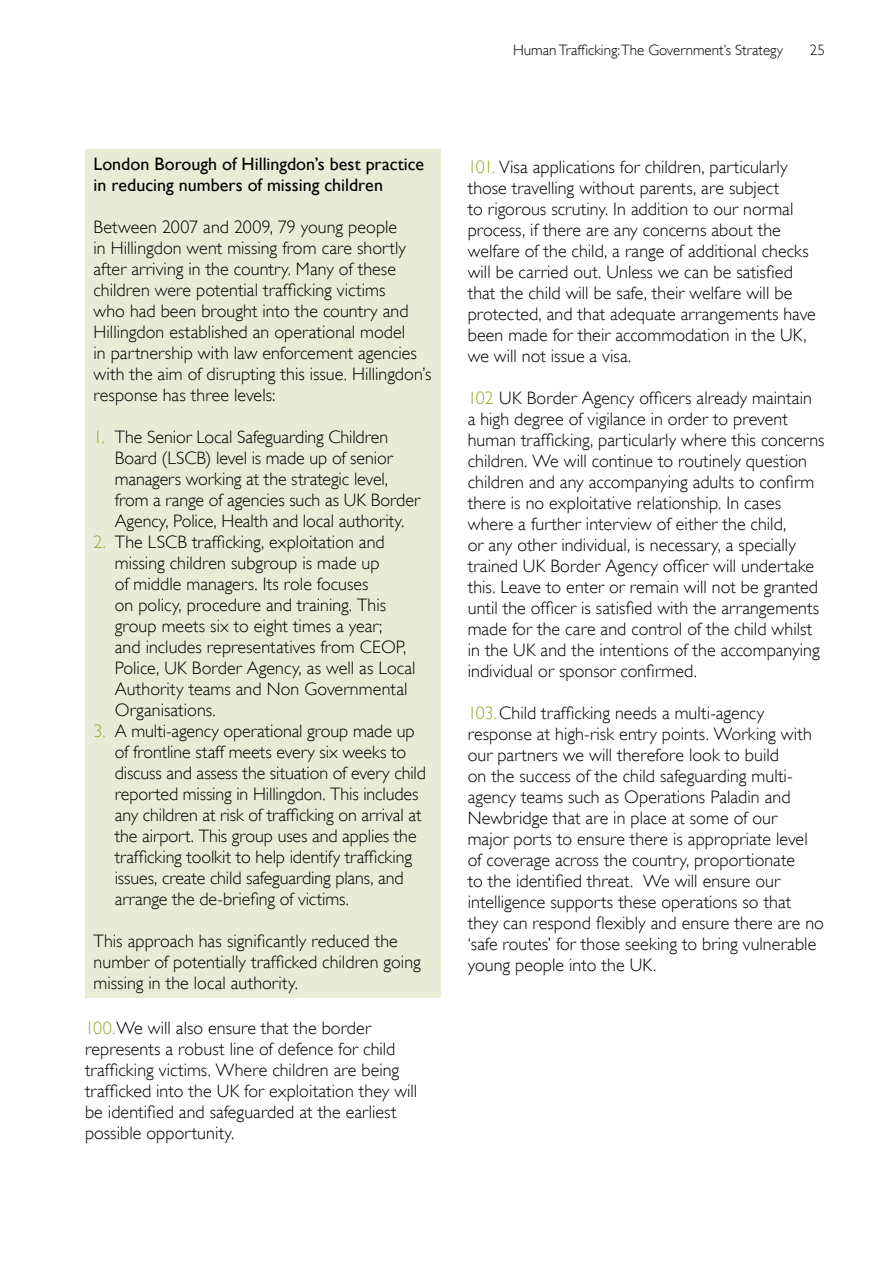
<style>
.page{position:relative;width:893px;height:1263px;background:#fff}
.page>*{position:absolute;margin:0;border:0;box-sizing:border-box;transform-origin:0 0}
._6a__Body_copy__numb{font:300 18px/21px "Gill Sans";letter-spacing:.005em;color:#000}
._8__Numbered_text{font:300 18px/21px "Gill Sans";letter-spacing:-.005em;color:#000}
._5__C_heading{font:18px/21px "Gill Sans";color:#000}
.t1{font:300 15px "Gill Sans";color:#000}
.s1{color:#93aa2b}
</style>
<div class="page">
<div style="left:85px;top:149px;width:356px;height:848px;background:#e8ecd6"></div>
<p class="t1" style="left:513px;top:42px;width:271px">Human Trafficking:The Government’s Strategy</p>
<p class="t1" style="left:810px;top:42px;width:16px">25</p>
<p class="_5__C_heading" style="left:94px;top:153px;width:332px">London Borough of Hillingdon’s best practice in reducing numbers of missing children</p>
<p class="_6a__Body_copy__numb" style="left:94px;top:216px;width:340px">Between 2007 and 2009, 79 young people<br>in Hillingdon went missing from care shortly after arriving in the country. Many of these children were potential trafficking victims<br>who had been brought into the country and Hillingdon established an operational model<br>in partnership with law enforcement agencies with the aim of disrupting this issue. Hillingdon’s response has three levels:</p>
<p class="_8__Numbered_text" style="left:115px;top:426px;width:307px;text-indent:-21px"><span class="s1">1.</span> The Senior Local Safeguarding Children Board (LSCB) level is made up of senior managers working at the strategic level, from a range of agencies such as UK Border Agency, Police, Health and local authority.</p>
<p class="_8__Numbered_text" style="left:115px;top:531px;width:302px;text-indent:-21px"><span class="s1">2.</span> The LSCB trafficking, exploitation and missing children subgroup is made up<br>of middle managers. Its role focuses<br>on policy, procedure and training. This group meets six to eight times a year;<br>and includes representatives from CEOP, Police, UK Border Agency, as well as Local Authority teams and Non Governmental Organisations.</p>
<p class="_8__Numbered_text" style="left:115px;top:720px;width:313px;text-indent:-21px"><span class="s1">3.</span> A multi-agency operational group made up of frontline staff meets every six weeks to discuss and assess the situation of every child reported missing in Hillingdon. This includes any children at risk of trafficking on arrival at the airport. This group uses and applies the trafficking toolkit to help identify trafficking issues, create child safeguarding plans, and arrange the de-briefing of victims.</p>
<p class="_6a__Body_copy__numb" style="left:94px;top:930px;width:329px">This approach has significantly reduced the number of potentially trafficked children going missing in the local authority.</p>
<p class="_6a__Body_copy__numb" style="left:85px;top:1018px;width:334px"><span class="s1">100.</span>We will also ensure that the border represents a robust line of defence for child trafficking victims. Where children are being trafficked into the UK for exploitation they will be identified and safeguarded at the earliest possible opportunity.</p>
<p class="_6a__Body_copy__numb" style="left:468px;top:157px;width:350px"><span class="s1">101.</span> Visa applications for children, particularly those travelling without parents, are subject<br>to rigorous scrutiny. In addition to our normal process, if there are any concerns about the welfare of the child, a range of additional checks will be carried out. Unless we can be satisfied that the child will be safe, their welfare will be protected, and that adequate arrangements have been made for their accommodation in the UK, we will not issue a visa.</p>
<p class="_6a__Body_copy__numb" style="left:468px;top:388px;width:358px"><span class="s1">102</span> UK Border Agency officers already maintain<br>a high degree of vigilance in order to prevent human trafficking, particularly where this concerns children. We will continue to routinely question children and any accompanying adults to confirm there is no exploitative relationship. In cases where a further interview of either the child,<br>or any other individual, is necessary, a specially trained UK Border Agency officer will undertake this. Leave to enter or remain will not be granted until the officer is satisfied with the arrangements made for the care and control of the child whilst in the UK and the intentions of the accompanying individual or sponsor confirmed.</p>
<p class="_6a__Body_copy__numb" style="left:468px;top:703px;width:358px"><span class="s1">103.</span>Child trafficking needs a multi-agency response at high-risk entry points. Working with our partners we will therefore look to build<br>on the success of the child safeguarding multi&shy;agency teams such as Operations Paladin and Newbridge that are in place at some of our<br>major ports to ensure there is appropriate level of coverage across the country, proportionate<br>to the identified threat. We will ensure our intelligence supports these operations so that they can respond flexibly and ensure there are no ‘safe routes’ for those seeking to bring vulnerable young people into the UK.</p>
</div>
